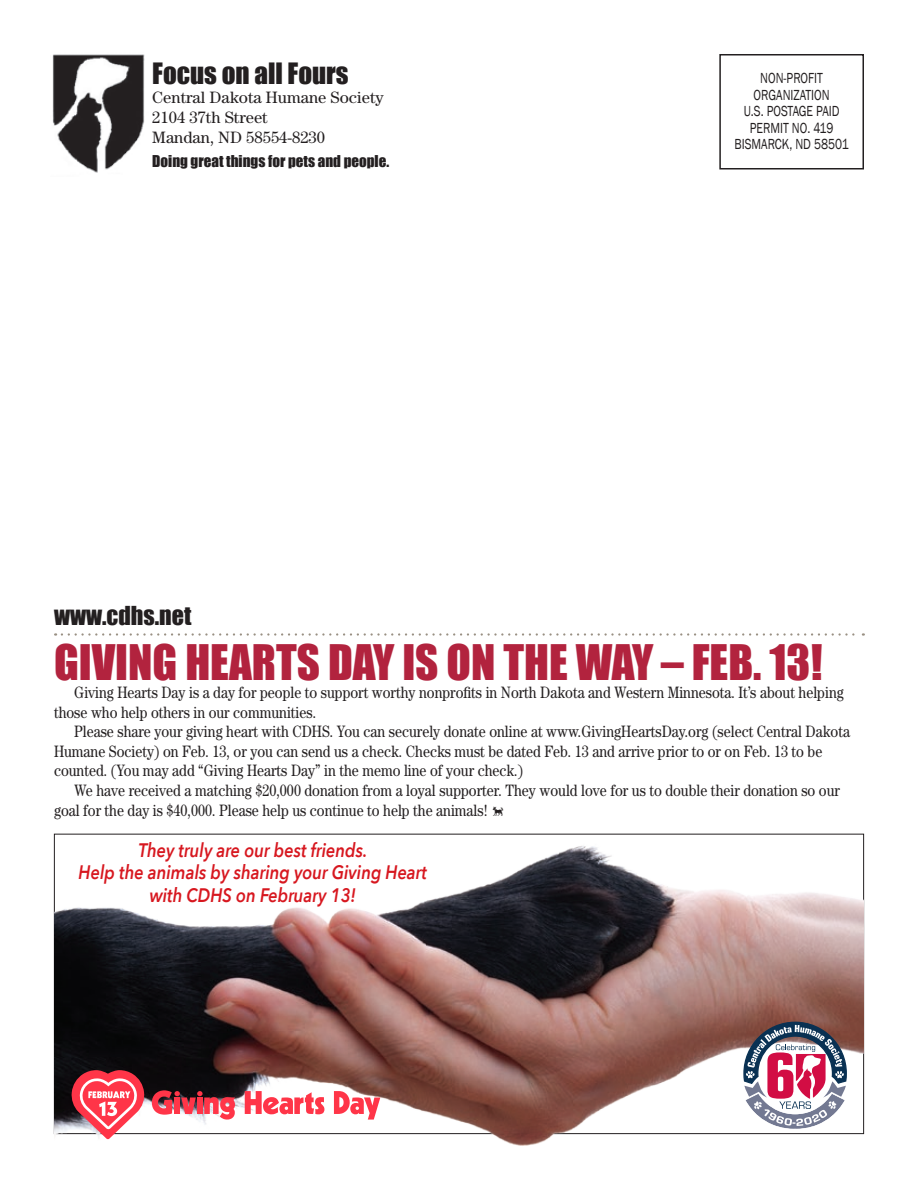
<style>
.page{position:relative;width:918px;height:1188px;background:#fff}
.page>*{position:absolute;margin:0;border:0;box-sizing:border-box;transform-origin:0 0}
.Headline1{font:45px "Impact";color:#b2233e}
.t1{font:27px "Impact";color:#231f20}
.t2{font:24px "Impact";color:#231f20}
.Donations{font:italic 600 19.5px/22.5px "Avenir Next";color:#d7171f;text-align:center;scale:.85 1}
.t3{font:16.5px/19.5px "Century Std";color:#231f20;scale:.85 1}
.t4{font:16.5px "Century Std";color:#231f20}
.t5{font:15px "Franklin Gothic";color:#231f20;scale:.8 1}
.t6{font:15px "Impact";color:#231f20}
</style>
<div class="page">
<img style="left:55px;top:833px;width:808px;height:313px">
<svg style="left:62px;top:633px;width:802px;height:3px"></svg>
<img style="left:52px;top:54px;width:93px;height:119px">
<div style="left:719px;top:54px;width:145px;height:116px;border:2px solid #231f20"></div>
<svg style="left:71px;top:1070px;width:74px;height:69px"></svg>
<svg style="left:245px;top:1091px;width:79px;height:23px"></svg>
<svg style="left:334px;top:1091px;width:46px;height:29px"></svg>
<svg style="left:152px;top:1090px;width:83px;height:30px"></svg>
<svg style="left:743px;top:1022px;width:104px;height:108px"></svg>
<p class="t1" style="left:152px;top:52px;width:198px">Focus on all Fours</p>
<p class="t4" style="left:152px;top:88px;width:233px">Central Dakota Humane Society</p>
<p class="t4" style="left:152px;top:108px;width:117px">2104 37th Street</p>
<p class="t4" style="left:152px;top:128px;width:174px">Mandan, ND 58554-8230</p>
<p class="t6" style="left:152px;top:150px;width:238px">Doing great things for pets and people.</p>
<p class="t2" style="left:54px;top:597px;width:139px">www.cdhs.net</p>
<p class="t5" style="left:760px;top:69px;width:80px">NON-PROFIT</p>
<p class="t5" style="left:754px;top:86px;width:97px">ORGANIZATION</p>
<p class="t5" style="left:744px;top:102px;width:121px">U.S. POSTAGE PAID</p>
<p class="t5" style="left:750px;top:119px;width:106px">PERMIT NO. 419</p>
<p class="t5" style="left:735px;top:135px;width:144px">BISMARCK, ND 58501</p>
<p class="Headline1" style="left:54px;top:627px;width:770px">GIVING HEARTS DAY IS ON THE WAY – FEB. 13!</p>
<p class="t3" style="left:54px;top:682px;width:931px;text-indent:20px">Giving Hearts Day is a day for people to support worthy nonprofits in North Dakota and Western Minnesota. It’s about helping those who help others in our communities.</p>
<p class="t3" style="left:54px;top:721px;width:938px;text-indent:20px">Please share your giving heart with CDHS. You can securely donate online at www.GivingHeartsDay.org (select Central Dakota<br>Humane Society) on Feb. 13, or you can send us a check. Checks must be dated Feb. 13 and arrive prior to or on Feb. 13 to be counted. (You may add “Giving Hearts Day” in the memo line of your check.)</p>
<p class="t3" style="left:54px;top:780px;width:926px;line-height:20.1px;text-indent:20px">We have received a matching $20,000 donation from a loyal supporter. They would love for us to double their donation so our goal for the day is $40,000. Please help us continue to help the animals!</p>
<p class="Donations" style="left:79px;top:838px;width:411px">They truly are our best friends.<br>Help the animals by sharing your Giving Heart with CDHS on February 13!</p>
</div>
